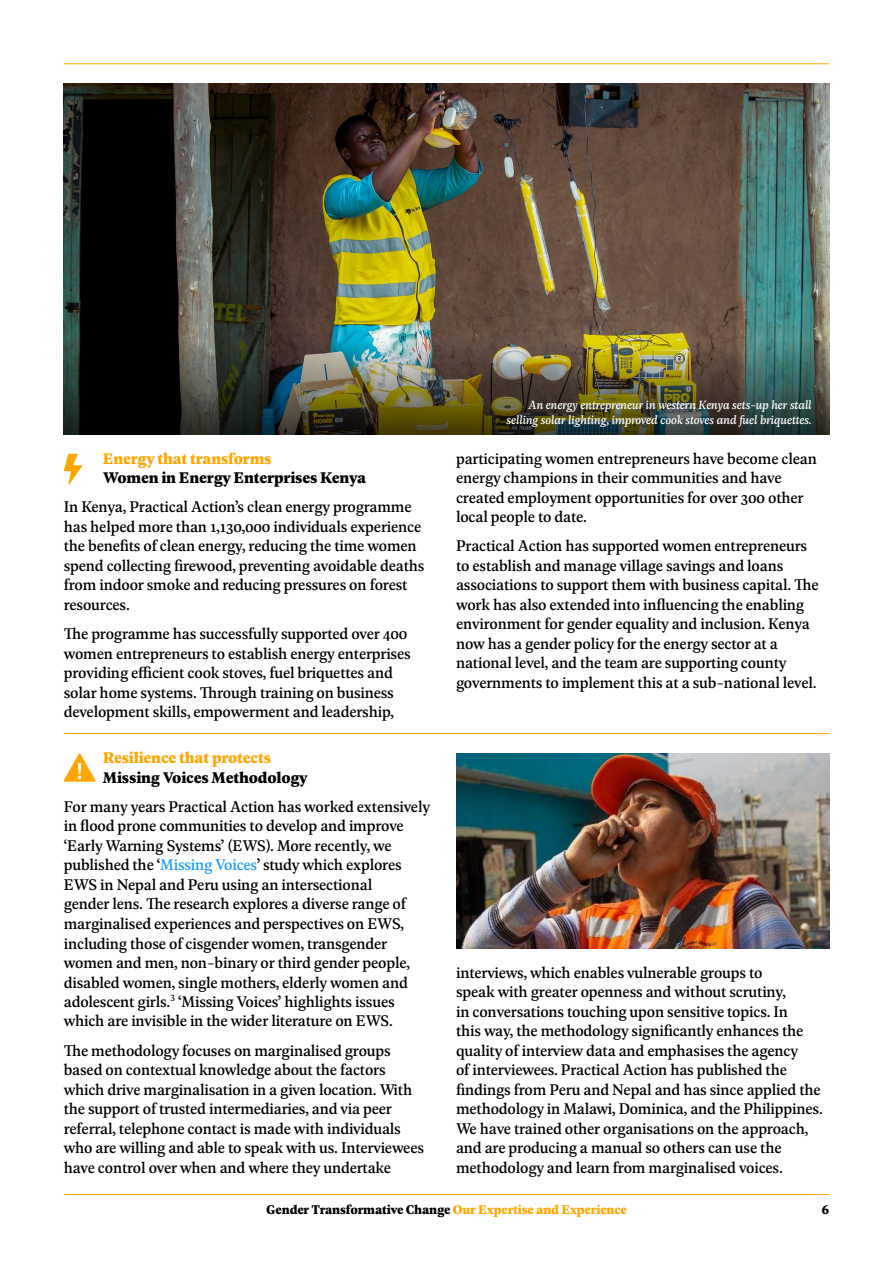
<style>
.page{position:relative;width:893px;height:1263px;background:#fff}
.page>*{position:absolute;margin:0;border:0;box-sizing:border-box;transform-origin:0 0}
.t1{font:16.5px/19.5px "Geller Text";letter-spacing:-.01em;color:#000}
.t2{font:700 16.5px "Geller Text";letter-spacing:-.01em;color:#000}
.t3{font:700 16.5px "Geller Text";letter-spacing:-.01em;color:#ffa600}
.t4{font:700 13.5px "Geller Text";letter-spacing:-.01em;color:#000}
.t5{font:italic 12.75px/15px "Geller Text";color:#fff;text-align:right}
.s1{color:#1b9cfc}
.s2{color:#ffa600}
</style>
<div class="page">
<img style="left:456px;top:753px;width:373px;height:195px">
<img style="left:64px;top:83px;width:765px;height:254px">
<img style="left:64px;top:337px;width:765px;height:97px">
<hr style="left:64px;top:1194px;width:765px;height:1px;background:#ffa600">
<hr style="left:64px;top:63px;width:765px;height:1px;background:#ffa600">
<hr style="left:64px;top:733px;width:765px;height:1px;background:#ffa600">
<svg style="left:64px;top:454px;width:18px;height:31px"></svg>
<svg style="left:63px;top:753px;width:33px;height:29px"></svg>
<p class="t3" style="left:103px;top:446px;width:170px">Energy that transforms</p>
<p class="t2" style="left:103px;top:466px;width:265px">Women in Energy Enterprises Kenya</p>
<p class="t1" style="left:64px;top:497px;width:362px">In Kenya, Practical Action’s clean energy programme has helped more than 1,130,000 individuals experience the benefits of clean energy, reducing the time women spend collecting firewood, preventing avoidable deaths from indoor smoke and reducing pressures on forest resources.</p>
<p class="t1" style="left:64px;top:623px;width:348px">The programme has successfully supported over 400 women entrepreneurs to establish energy enterprises providing efficient cook stoves, fuel briquettes and solar home systems. Through training on business development skills, empowerment and leadership,</p>
<p class="t5" style="left:506px;top:397px;width:307px">An energy entrepreneur in western Kenya sets-up her stall selling solar lighting, improved cook stoves and fuel briquettes.</p>
<p class="t1" style="left:456px;top:448px;width:362px">participating women entrepreneurs have become clean energy champions in their communities and have created employment opportunities for over 300 other local people to date.</p>
<p class="t1" style="left:456px;top:536px;width:364px">Practical Action has supported women entrepreneurs to establish and manage village savings and loans associations to support them with business capital. The work has also extended into influencing the enabling environment for gender equality and inclusion. Kenya now has a gender policy for the energy sector at a national level, and the team are supporting county governments to implement this at a sub-national level.</p>
<p class="t3" style="left:103px;top:746px;width:170px">Resilience that protects</p>
<p class="t2" style="left:103px;top:765px;width:206px">Missing Voices Methodology</p>
<p class="t1" style="left:64px;top:796px;width:368px">For many years Practical Action has worked extensively in flood prone communities to develop and improve ‘Early Warning Systems’ (EWS). More recently, we published the ‘<span class="s1">Missing Voices</span>’ study which explores EWS in Nepal and Peru using an intersectional<br>gender lens. The research explores a diverse range of marginalised experiences and perspectives on EWS, including those of cisgender women, transgender women and men, non-binary or third gender people, disabled women, single mothers, elderly women and adolescent girls.<sup>3</sup> ‘Missing Voices’ highlights issues which are invisible in the wider literature on EWS.</p>
<p class="t1" style="left:64px;top:1040px;width:362px">The methodology focuses on marginalised groups based on contextual knowledge about the factors which drive marginalisation in a given location. With the support of trusted intermediaries, and via peer referral, telephone contact is made with individuals who are willing and able to speak with us. Interviewees have control over when and where they undertake</p>
<p class="t1" style="left:456px;top:962px;width:368px">interviews, which enables vulnerable groups to<br>speak with greater openness and without scrutiny,<br>in conversations touching upon sensitive topics. In<br>this way, the methodology significantly enhances the quality of interview data and emphasises the agency<br>of interviewees. Practical Action has published the findings from Peru and Nepal and has since applied the methodology in Malawi, Dominica, and the Philippines.<br>We have trained other organisations on the approach, and are producing a manual so others can use the methodology and learn from marginalised voices.</p>
<p class="t4" style="left:266px;top:1200px;width:362px">Gender Transformative Change <span class="s2">Our Expertise and Experience</span></p>
<p class="t4" style="left:822px;top:1200px;width:9px">6</p>
</div>
